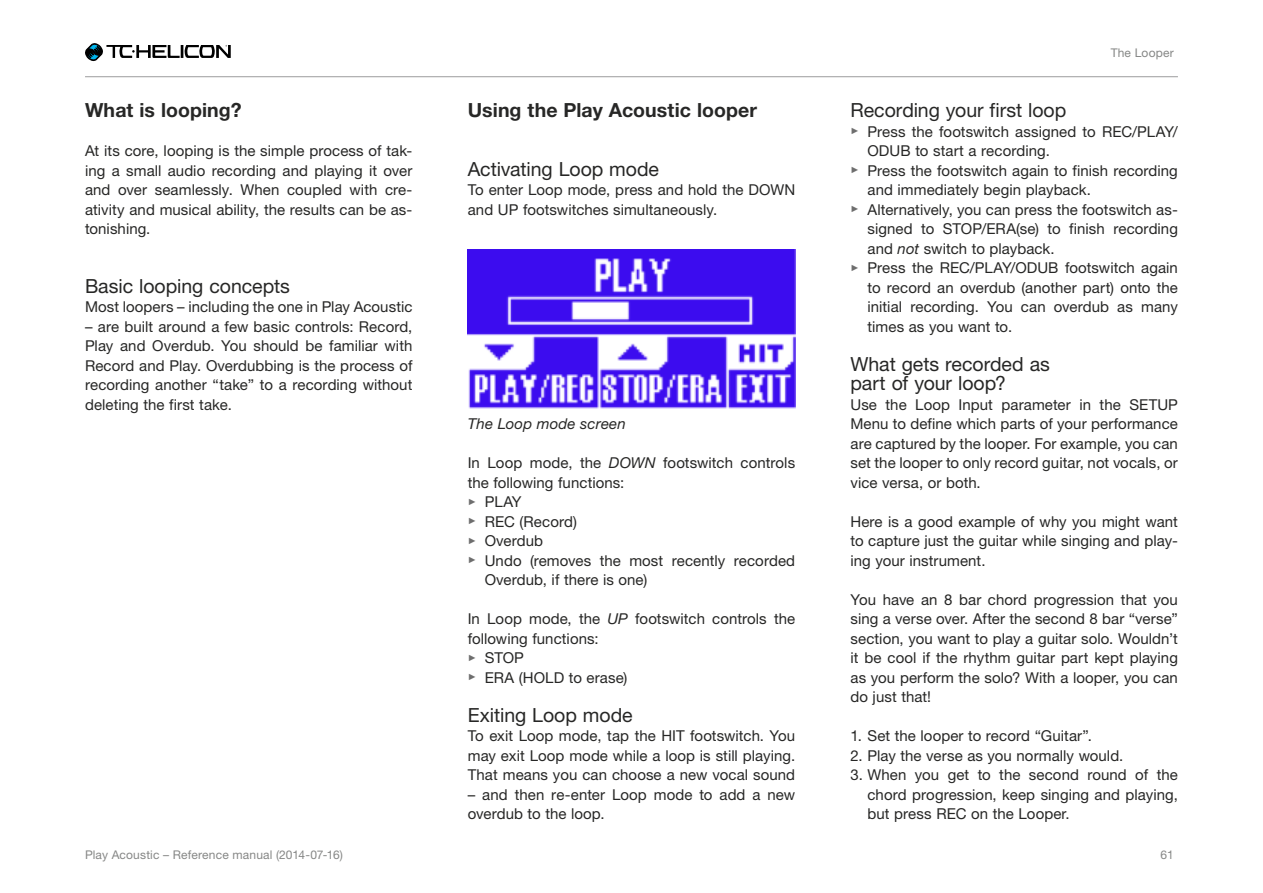
<style>
.page{position:relative;width:1263px;height:893px;background:#fff}
.page>*{position:absolute;margin:0;border:0;box-sizing:border-box;transform-origin:0 0}
._3_Head{font:19.5px/19.5px "Helvetica Neue LT Pro";letter-spacing:-.005em;color:#272726}
._2_Head{font:700 19.5px "Helvetica Neue LT Pro";letter-spacing:.005em;color:#272726}
.Body{font:15px/19.5px "Helvetica Neue LT Pro";letter-spacing:.005em;color:#272726;text-align:justify}
.Body_indent_1{font:15px/19.5px "Helvetica Neue LT Pro";letter-spacing:.005em;color:#272726;text-align:justify}
.Body_no_bottom_margi{font:15px/19.5px "Helvetica Neue LT Pro";letter-spacing:.005em;color:#272726}
.Image_Caption{font:italic 15px "Helvetica Neue LT Pro";letter-spacing:.01em;color:#272726}
.t1{font:12px "Helvetica Neue LT Pro";letter-spacing:.01em;color:#868786}
.s1{font-style:italic}
.s2{font-family:"Arial";font-size:9px;color:#6e6e6e}
</style>
<div class="page">
<svg style="left:85px;top:43px;width:146px;height:18px"></svg>
<hr style="left:85px;top:76px;width:1093px;height:1px;background:#9c9c9d">
<img style="left:468px;top:250px;width:327px;height:159px">
<p class="_2_Head" style="left:85px;top:98px;width:158px">What is looping?</p>
<p class="Body" style="left:85px;top:141px;width:329px">At its core, looping is the simple process of tak&shy;ing a small audio recording and playing it over and over seamlessly. When coupled with cre&shy;ativity and musical ability, the results can be as&shy;tonishing.</p>
<p class="_3_Head" style="left:85px;top:276px;width:206px">Basic looping concepts</p>
<p class="Body" style="left:85px;top:297px;width:329px">Most loopers – including the one in Play Acoustic</p>
<p class="Body" style="left:85px;top:316px;width:329px">– are built around a few basic controls: Record, Play and Overdub. You should be familiar with Record and Play. Overdubbing is the process of recording another “take” to a recording without deleting the first take.</p>
<p class="_2_Head" style="left:468px;top:98px;width:291px">Using the Play Acoustic looper</p>
<p class="_3_Head" style="left:468px;top:159px;width:193px">Activating Loop mode</p>
<p class="Body" style="left:468px;top:180px;width:329px">To enter Loop mode, press and hold the DOWN and UP footswitches simultaneously.</p>
<h3 class="Image_Caption" style="left:468px;top:415px;width:160px">The Loop mode screen</h3>
<h3 class="Body_no_bottom_margi" style="left:468px;top:453px;width:329px">In Loop mode, the <span class="s1">DOWN</span> footswitch controls the following functions:</h3>
<p class="Body" style="left:468px;top:492px;width:55px"><span class="s2">►</span> PLAY</p>
<p class="Body" style="left:468px;top:511px;width:111px"><span class="s2">►</span> REC (Record)</p>
<p class="Body" style="left:468px;top:531px;width:77px"><span class="s2">►</span> Overdub</p>
<p class="Body" style="left:485px;top:550px;width:312px;text-indent:-17px"><span class="s2">►</span> Undo (removes the most recently recorded<br>Overdub, if there is one)</p>
<h3 class="Body_no_bottom_margi" style="left:468px;top:609px;width:329px">In Loop mode, the <span class="s1">UP</span> footswitch controls the following functions:</h3>
<p class="Body" style="left:468px;top:648px;width:58px"><span class="s2">►</span> STOP</p>
<p class="Body" style="left:468px;top:667px;width:161px"><span class="s2">►</span> ERA (HOLD to erase)</p>
<p class="_3_Head" style="left:468px;top:705px;width:166px">Exiting Loop mode</p>
<p class="Body" style="left:468px;top:726px;width:329px">To exit Loop mode, tap the HIT footswitch. You may exit Loop mode while a loop is still playing.<br>That means you can choose a new vocal sound</p>
<p class="Body" style="left:468px;top:784px;width:329px">– and then re-enter Loop mode to add a new overdub to the loop.</p>
<p class="t1" style="left:1111px;top:46px;width:65px">The Looper</p>
<p class="_3_Head" style="left:850px;top:100px;width:217px">Recording your first loop</p>
<p class="Body" style="left:867px;top:121px;width:312px;text-indent:-17px"><span class="s2">►</span> Press the footswitch assigned to REC/PLAY/<br>ODUB to start a recording.</p>
<p class="Body" style="left:867px;top:160px;width:312px;text-indent:-17px"><span class="s2">►</span> Press the footswitch again to finish recording and immediately begin playback.</p>
<p class="Body" style="left:867px;top:199px;width:312px;text-indent:-17px"><span class="s2">►</span> Alternatively, you can press the footswitch as&shy;signed to STOP/ERA(se) to finish recording and <span class="s1">not</span> switch to playback.</p>
<p class="Body" style="left:867px;top:258px;width:312px;text-indent:-17px"><span class="s2">►</span> Press the REC/PLAY/ODUB footswitch again to record an overdub (another part) onto the initial recording. You can overdub as many times as you want to.</p>
<p class="_3_Head" style="left:850px;top:354px;width:201px">What gets recorded as part of your loop?</p>
<p class="Body" style="left:850px;top:394px;width:329px">Use the Loop Input parameter in the SETUP Menu to define which parts of your performance are captured by the looper. For example, you can set the looper to only record guitar, not vocals, or vice versa, or both.</p>
<p class="Body" style="left:850px;top:511px;width:329px">Here is a good example of why you might want to capture just the guitar while singing and play&shy;ing your instrument.</p>
<p class="Body" style="left:850px;top:589px;width:329px">You have an 8 bar chord progression that you sing a verse over. After the second 8 bar “verse” section, you want to play a guitar solo. Wouldn’t it be cool if the rhythm guitar part kept playing as you perform the solo? With a looper, you can do just that!</p>
<p class="Body_indent_1" style="left:850px;top:726px;width:243px">1. Set the looper to record “Guitar”.</p>
<p class="Body_indent_1" style="left:850px;top:745px;width:274px">2. Play the verse as you normally would.</p>
<p class="Body_indent_1" style="left:867px;top:765px;width:312px;text-indent:-17px">3. When you get to the second round of the chord progression, keep singing and playing, but press REC on the Looper.</p>
<p class="t1" style="left:85px;top:848px;width:259px">Play Acoustic – Reference manual (2014-07-16)</p>
<p class="t1" style="left:1160px;top:848px;width:15px">61</p>
</div>
